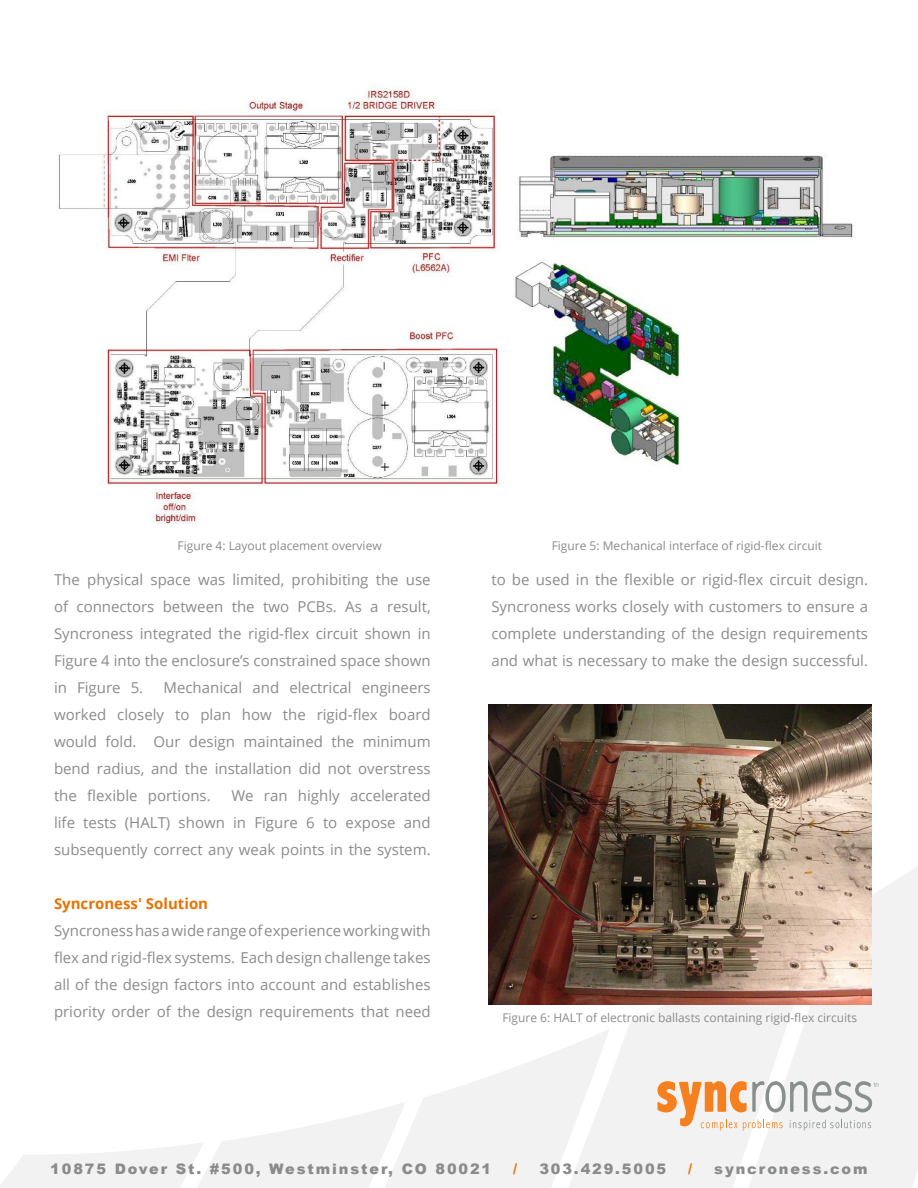
<style>
.page{position:relative;width:918px;height:1188px;background:#fff}
.page>*{position:absolute;margin:0;border:0;box-sizing:border-box;transform-origin:0 0}
.t1{font:15px/27px "Open Sans";color:#8a8b8c;text-align:justify}
.t2{font:700 15px "Open Sans";color:#e97200}
.t3{font:900 14.4px "Arial";letter-spacing:.13em;color:#8a8b8c}
.t4{font:900 14.4px "Arial";color:#e97200}
.t5{font:12px "Open Sans";color:#8a8b8c}
</style>
<div class="page">
<div style="left:820px;top:865px;width:98px;height:323px;background:#f2f2f2"></div>
<svg style="left:488px;top:1004px;width:332px;height:184px;fill:#f2f2f2"></svg>
<svg style="left:406px;top:1029px;width:204px;height:159px;fill:#f2f2f2"></svg>
<svg style="left:0;top:1102px;width:406px;height:86px"></svg>
<svg style="left:657px;top:1081px;width:221px;height:50px"></svg>
<img style="left:57px;top:85px;width:443px;height:440px">
<img style="left:517px;top:155px;width:337px;height:84px">
<img style="left:513px;top:259px;width:168px;height:210px">
<img style="left:488px;top:704px;width:383px;height:300px">
<p class="t5" style="left:178px;top:537px;width:206px">Figure 4: Layout placement overview</p>
<p class="t5" style="left:552px;top:537px;width:272px">Figure 5: Mechanical interface of rigid-flex circuit</p>
<p class="t1" style="left:54px;top:565px;width:378px">The physical space was limited, prohibiting the use of connectors between the two PCBs. As a result, Syncroness integrated the rigid-flex circuit shown in Figure 4 into the enclosure’s constrained space shown in Figure 5.</p>
<p class="t1" style="left:54px;top:675px;width:378px;text-indent:110px">Mechanical and electrical engineers worked closely to plan how the rigid-flex board would fold. Our design maintained the minimum bend radius, and the installation did not overstress the flexible portions.</p>
<p class="t1" style="left:54px;top:781px;width:378px;text-indent:177px">We ran highly accelerated life tests (HALT) shown in Figure 6 to expose and subsequently correct any weak points in the system.</p>
<p class="t2" style="left:54px;top:897px;width:156px">Syncroness' Solution</p>
<p class="t1" style="left:54px;top:916px;width:378px">Syncroness has a wide range of experience working with flex and rigid-flex systems. Each design challenge takes all of the design factors into account and establishes priority order of the design requirements that need</p>
<p class="t1" style="left:491px;top:565px;width:378px">to be used in the flexible or rigid-flex circuit design.<br>Syncroness works closely with customers to ensure a complete understanding of the design requirements and what is necessary to make the design successful.</p>
<p class="t5" style="left:502px;top:1009px;width:356px">Figure 6: HALT of electronic ballasts containing rigid-flex circuits</p>
<p class="t3" style="left:50px;top:1164px;width:442px">10875 Dover St. #500, Westminster, CO 80021</p>
<p class="t4" style="left:513px;top:1164px;width:6px">/</p>
<p class="t3" style="left:539px;top:1164px;width:128px">303.429.5005</p>
<p class="t4" style="left:688px;top:1164px;width:6px">/</p>
<p class="t3" style="left:714px;top:1164px;width:155px">syncroness.com</p>
</div>
